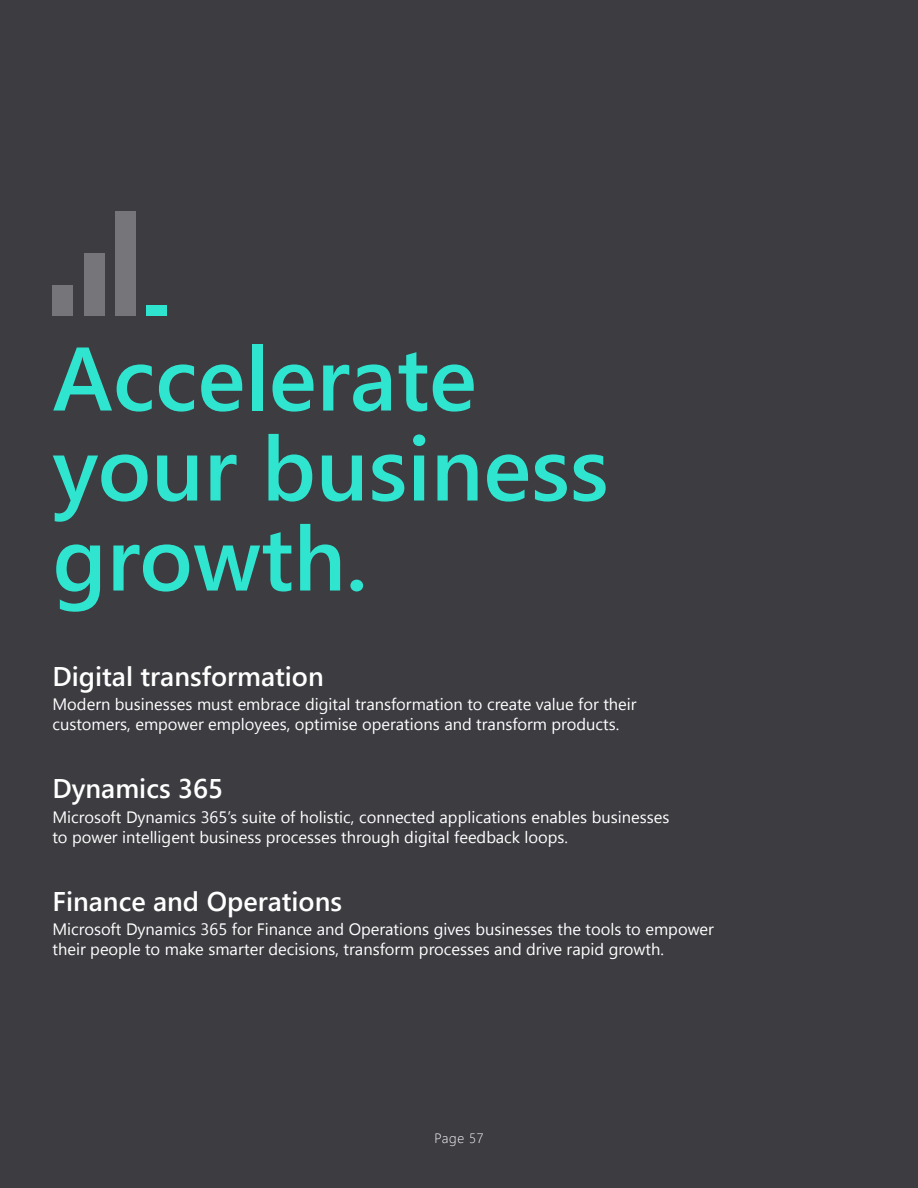
<style>
.page{position:relative;width:918px;height:1188px;background:#3c3c41}
.page>*{position:absolute;margin:0;border:0;box-sizing:border-box;transform-origin:0 0}
.Cover__H1{font:600 90px/90px "Segoe UI";color:#30e5d0}
.Cover__H2{font:600 27px "Segoe UI";color:#fff}
.Cover__Text{font:16.5px/19.8px "Segoe UI";color:#fff}
.t1{font:300 13.5px "Segoe UI";letter-spacing:.05em;color:#fff}
</style>
<div class="page">
<div style="left:52px;top:285px;width:21px;height:31px;background:#75757a"></div>
<div style="left:84px;top:253px;width:20px;height:63px;background:#75757a"></div>
<div style="left:115px;top:212px;width:21px;height:104px;background:#75757a"></div>
<div style="left:146px;top:305px;width:21px;height:11px;background:#30e5d0"></div>
<p class="Cover__H1" style="left:52px;top:330px;width:558px">Accelerate your business growth.</p>
<p class="Cover__H2" style="left:52px;top:656px;width:273px">Digital transformation</p>
<p class="Cover__Text" style="left:52px;top:694px;width:586px">Modern businesses must embrace digital transformation to create value for their customers, empower employees, optimise operations and transform products.</p>
<p class="Cover__H2" style="left:52px;top:768px;width:172px">Dynamics 365</p>
<p class="Cover__Text" style="left:52px;top:806px;width:618px">Microsoft Dynamics 365’s suite of holistic, connected applications enables businesses to power intelligent business processes through digital feedback loops.</p>
<p class="Cover__H2" style="left:52px;top:881px;width:291px">Finance and Operations</p>
<p class="Cover__Text" style="left:52px;top:919px;width:663px">Microsoft Dynamics 365 for Finance and Operations gives businesses the tools to empower their people to make smarter decisions, transform processes and drive rapid growth.</p>
<p class="t1" style="left:434px;top:1128px;width:51px">Page 57</p>
</div>
